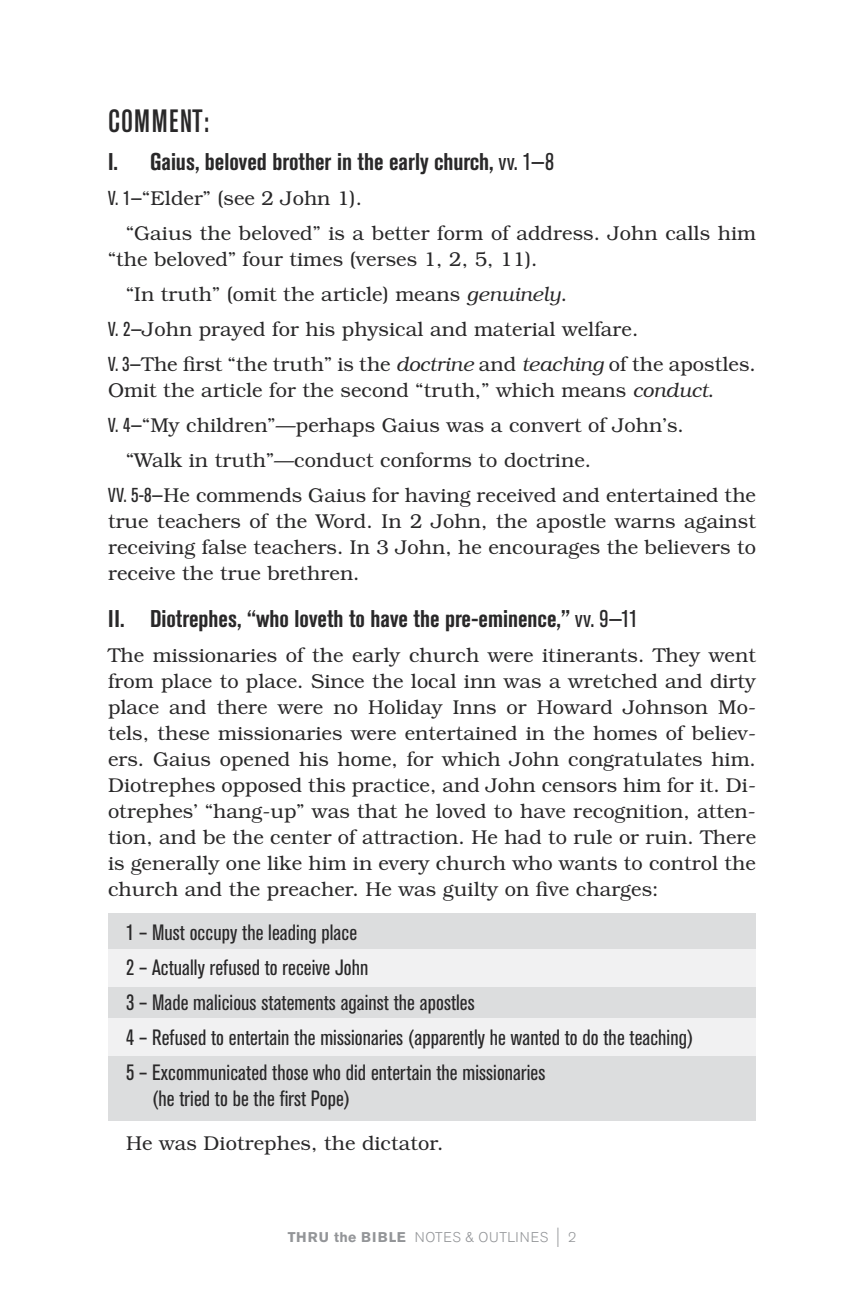
<style>
.page{position:relative;width:864px;height:1296px;background:#fff}
.page>*{position:absolute;margin:0;border:0;box-sizing:border-box;transform-origin:0 0}
.t1{font:500 condensed 32px "Akzidenz Grotesk Std";letter-spacing:.04em;color:#292829}
.t2{font:700 condensed 24px "Akzidenz Grotesk Std";color:#292829}
.t3{font:condensed 22px/35px "Akzidenz Grotesk Std";letter-spacing:.005em;color:#292829}
.t4{font:300 20px/26px "Bookman";letter-spacing:.005em;color:#292829;text-align:justify}
.t5{font:300 14px "Akzidenz Grotesk Std";letter-spacing:.035em;color:#939598}
.s1{font-weight:400}
.s2{font-family:"Akzidenz Grotesk Std";font-weight:400;font-stretch:condensed}
.s3{font-style:italic}
.s4{font-weight:700}
.s5{font-size:21px}
</style>
<div class="page">
<div style="left:108px;top:913px;width:648px;height:207px;background:#dcddde"></div>
<div style="left:108px;top:950px;width:648px;height:37px;background:#f1f1f2"></div>
<div style="left:108px;top:1019px;width:648px;height:37px;background:#f1f1f2"></div>
<h1 class="t1" style="left:108px;top:103px;width:103px">COMMENT:</h1>
<p class="t2" style="left:108px;top:148px;width:448px">I. Gaius, beloved brother in the early church, <span class="s1">vv. 1—8</span></p>
<p class="t4" style="left:126px;top:181px;width:632px;line-height:35px;text-indent:-18px"><span class="s2">V. 1—</span>“Elder” (see 2 John 1).<br>“Gaius the beloved” is a better form of address. John calls him</p>
<p class="t4" style="left:108px;top:246px;width:431px">“the beloved” four times (verses 1, 2, 5, 11).</p>
<p class="t4" style="left:126px;top:281px;width:443px">“In truth” (omit the article) means <span class="s3">genuinely</span>.</p>
<p class="t4" style="left:108px;top:316px;width:532px"><span class="s2">V. 2—</span>John prayed for his physical and material welfare.</p>
<p class="t4" style="left:108px;top:351px;width:649px"><span class="s2">V. 3—</span>The first “the truth” is the <span class="s3">doctrine</span> and <span class="s3">teaching</span> of the apostles.</p>
<p class="t4" style="left:108px;top:377px;width:608px">Omit the article for the second “truth,” which means <span class="s3">conduct</span>.</p>
<p class="t4" style="left:108px;top:412px;width:577px"><span class="s2">V. 4—</span>“My children”—perhaps Gaius was a convert of John’s.</p>
<p class="t4" style="left:126px;top:447px;width:467px">“Walk in truth”—conduct conforms to doctrine.</p>
<p class="t4" style="left:108px;top:482px;width:650px"><span class="s2">VV. 5-8—</span>He commends Gaius for having received and entertained the</p>
<p class="t4" style="left:108px;top:508px;width:649px">true teachers of the Word. In 2 John, the apostle warns against receiving false teachers. In 3 John, he encourages the believers to receive the true brethren.</p>
<p class="t2" style="left:108px;top:605px;width:532px">II. Diotrephes, “who loveth to have the pre-eminence,” <span class="s1">vv. 9—11</span></p>
<p class="t4" style="left:108px;top:642px;width:650px">The missionaries of the early church were itinerants. They went from place to place. Since the local inn was a wretched and dirty place and there were no Holiday Inns or Howard Johnson Mo&shy;tels, these missionaries were entertained in the homes of believ&shy;ers. Gaius opened his home, for which John congratulates him.<br>Diotrephes opposed this practice, and John censors him for it. Di&shy;otrephes’ “hang-up” was that he loved to have recognition, atten&shy;tion, and be the center of attraction. He had to rule or ruin. There is generally one like him in every church who wants to control the church and the preacher. He was guilty on five charges:</p>
<p class="t3" style="left:126px;top:915px;width:569px">1 – Must occupy the leading place<br>2 – Actually refused to receive John<br>3 – Made malicious statements against the apostles<br>4 – Refused to entertain the missionaries (apparently he wanted to do the teaching)<br>5 – Excommunicated those who did entertain the missionaries</p>
<p class="t3" style="left:152px;top:1081px;width:200px">(he tried to be the first Pope)</p>
<p class="t4" style="left:126px;top:1130px;width:319px">He was Diotrephes, the dictator.</p>
<p class="t5" style="left:288px;top:1229px;width:290px"><span class="s4">THRU the BIBLE</span> NOTES &amp; OUTLINES <span class="s5">|</span> 2</p>
</div>
